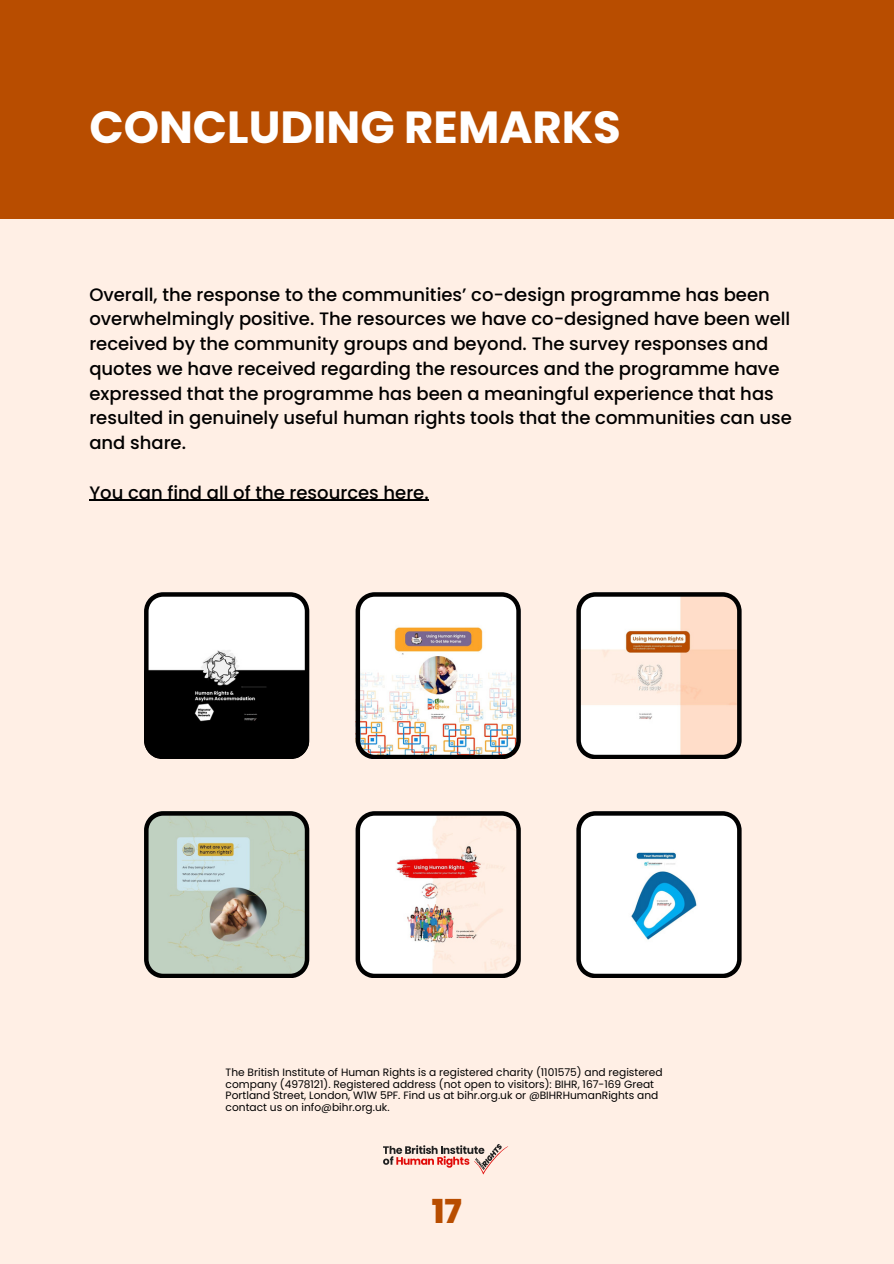
<style>
.page{position:relative;width:894px;height:1264px;background:#fff}
.page>*{position:absolute;margin:0;border:0;box-sizing:border-box;transform-origin:0 0}
.t1{font:700 45px "Poppins";color:#fff}
.t2{font:800 33px "Poppins";color:#b84d00}
.t3{font:500 18px/24.8px "Poppins";color:#000}
.t4{font:10.65px/11.6px "Poppins";color:#000}
</style>
<div class="page">
<div style="left:0;top:0;width:893px;height:1263px;background:#ffefe5"></div>
<div style="left:0;top:0;width:893px;height:218px;background:#b84d00"></div>
<hr style="left:89px;top:500px;width:339px;height:1px;background:#000">
<svg style="left:383px;top:1144px;width:125px;height:30px"></svg>
<svg style="left:144px;top:592px;width:165px;height:166px;background:#717171"></svg>
<img style="left:355px;top:592px;width:165px;height:166px">
<svg style="left:576px;top:592px;width:165px;height:166px"></svg>
<svg style="left:144px;top:811px;width:165px;height:166px;background:#aab6a8"></svg>
<svg style="left:355px;top:811px;width:165px;height:166px"></svg>
<svg style="left:576px;top:811px;width:165px;height:166px;background:#d3dde2"></svg>
<h1 class="t1" style="left:89px;top:96px;width:533px">CONCLUDING REMARKS</h1>
<h2 class="t3" style="left:89px;top:282px;width:703px">Overall, the response to the communities’ co-design programme has been overwhelmingly positive. The resources we have co-designed have been well received by the community groups and beyond. The survey responses and quotes we have received regarding the resources and the programme have expressed that the programme has been a meaningful experience that has resulted in genuinely useful human rights tools that the communities can use and share.</h2>
<p class="t3" style="left:89px;top:480px;width:341px">You can find all of the resources here.</p>
<p class="t4" style="left:225px;top:1066px;width:438px">The British Institute of Human Rights is a registered charity (1101575) and registered company (4978121). Registered address (not open to visitors): BIHR, 167-169 Great Portland Street, London, W1W 5PF. Find us at bihr.org.uk or @BIHRHumanRights and contact us on info@bihr.org.uk.</p>
<h2 class="t2" style="left:431px;top:1188px;width:32px">17</h2>
</div>
